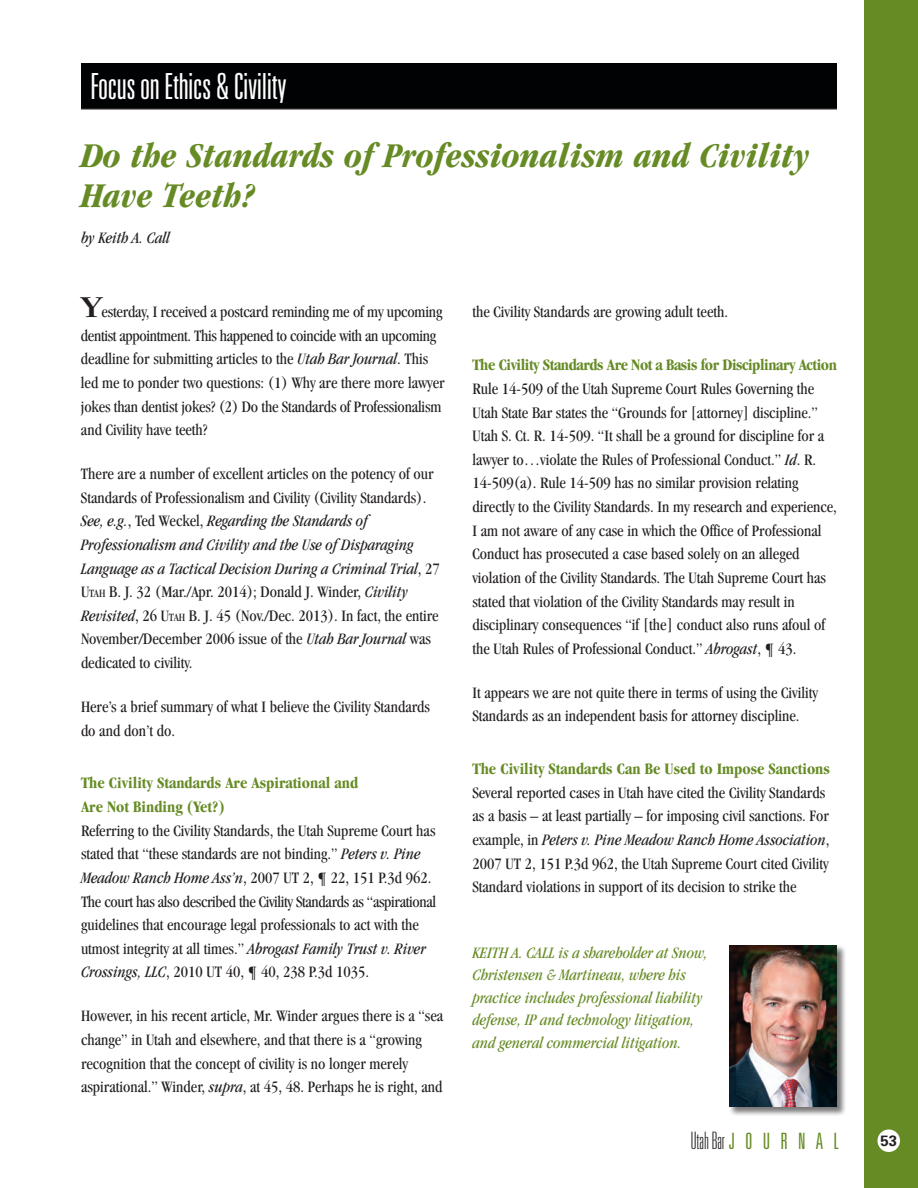
<style>
.page{position:relative;width:918px;height:1188px;background:#fff}
.page>*{position:absolute;margin:0;border:0;box-sizing:border-box;transform-origin:0 0}
.head{font:italic 700 condensed 36px/40.5px "Garamond";color:#668b25}
.section_heading{font:300 ultra-condensed 36px "Univers";letter-spacing:-.01em;color:#fff}
.body{font:100 ultra-condensed 24px "Univers";color:#231f20}
.body-2{font:condensed 16.5px/23.7px "Garamond";color:#231f20}
.bio{font:italic condensed 16.5px/22.5px "Garamond";color:#668b25}
.subhead{font:700 condensed 16.5px/23.7px "Garamond";color:#668b25}
.subhead-2{font:700 condensed 16.5px "Garamond";letter-spacing:-.025em;color:#668b25}
.author{font:italic condensed 16.5px "Garamond";color:#231f20}
.body-3{font:700 15px "Univers";color:#231f20}
.s1{font-size:31.5px}
.s2{font-style:italic}
.s3{font-style:inherit}
.s4{font-size:11.55px}
.s5{font-weight:300;font-size:22.5px;color:#668b25}
</style>
<div class="page">
<div style="left:864px;top:0;width:54px;height:1188px;background:#668b25"></div>
<div style="left:878px;top:1130px;width:22px;height:22px;background:#fff;border-radius:50%"></div>
<div style="left:81px;top:63px;width:756px;height:45px;background:#010203"></div>
<hr style="left:81px;top:108px;width:756px;height:2px;background:#231f20">
<div style="left:728px;top:944px;width:119px;height:173px;background:#231f20;opacity:.6"></div>
<img style="left:729px;top:945px;width:108px;height:162px">
<p class="section_heading" style="left:90px;top:68px;width:198px">Focus on Ethics &amp; Civility</p>
<p class="head" style="left:81px;top:134px;width:730px">Do the Standards of Professionalism and Civility<br>Have Teeth?</p>
<p class="author" style="left:81px;top:229px;width:90px">by Keith A. Call</p>
<p class="body-2" style="left:81px;top:300px;width:365px"><span class="s1">Y</span>esterday, I received a postcard reminding me of my upcoming dentist appointment. This happened to coincide with an upcoming deadline for submitting articles to the <span class="s2">Utah Bar Journal</span>. This led me to ponder two questions: (1) Why are there more lawyer jokes than dentist jokes? (2) Do the Standards of Professionalism and Civility have teeth?</p>
<p class="body-2" style="left:81px;top:462px;width:360px">There are a number of excellent articles on the potency of our Standards of Professionalism and Civility (Civility Standards).<br><span class="s2">See, e.g.</span>, Ted Weckel, <span class="s2">Regarding the Standards of Professionalism and Civility and the Use of Disparaging Language as a Tactical Decision During a Criminal Trial</span>, 27<br><span class="s3">U</span><span class="s4">tah</span> B. J. 32 (Mar./Apr. 2014); Donald J. Winder, <span class="s2">Civility Revisited</span>, 26 <span class="s3">U</span><span class="s4">tah</span> B. J. 45 (Nov./Dec. 2013). In fact, the entire November/December 2006 issue of the <span class="s2">Utah Bar Journal</span> was dedicated to civility.</p>
<p class="body-2" style="left:81px;top:695px;width:351px">Here’s a brief summary of what I believe the Civility Standards do and don’t do.</p>
<p class="subhead" style="left:81px;top:771px;width:279px">The Civility Standards Are Aspirational and<br>Are Not Binding (Yet?)</p>
<p class="body-2" style="left:81px;top:818px;width:357px">Referring to the Civility Standards, the Utah Supreme Court has stated that “these standards are not binding.” <span class="s2">Peters v. Pine Meadow Ranch Home Ass’n</span>, 2007 UT 2, ¶ 22, 151 P.3d 962.<br>The court has also described the Civility Standards as “aspirational guidelines that encourage legal professionals to act with the utmost integrity at all times.” <span class="s2">Abrogast Family Trust v. River Crossings, LLC</span>, 2010 UT 40, ¶ 40, 238 P.3d 1035.</p>
<p class="body-2" style="left:81px;top:1004px;width:364px">However, in his recent article, Mr. Winder argues there is a “sea change” in Utah and elsewhere, and that there is a “growing recognition that the concept of civility is no longer merely aspirational.” Winder, <span class="s2">supra</span>, at 45, 48. Perhaps he is right, and</p>
<p class="body-2" style="left:472px;top:300px;width:257px">the Civility Standards are growing adult teeth.</p>
<p class="subhead-2" style="left:472px;top:356px;width:366px">The Civility Standards Are Not a Basis for Disciplinary Action</p>
<p class="body-2" style="left:472px;top:377px;width:366px">Rule 14-509 of the Utah Supreme Court Rules Governing the Utah State Bar states the “Grounds for [attorney] discipline.” Utah S. Ct. R. 14-509. “It shall be a ground for discipline for a lawyer to…violate the Rules of Professional Conduct.” <span class="s2">Id</span>. R.<br>14-509(a). Rule 14-509 has no similar provision relating directly to the Civility Standards. In my research and experience, I am not aware of any case in which the Office of Professional Conduct has prosecuted a case based solely on an alleged violation of the Civility Standards. The Utah Supreme Court has stated that violation of the Civility Standards may result in disciplinary consequences “if [the] conduct also runs afoul of the Utah Rules of Professional Conduct.” <span class="s2">Abrogast</span>, ¶ 43.</p>
<p class="body-2" style="left:472px;top:680px;width:347px">It appears we are not quite there in terms of using the Civility<br>Standards as an independent basis for attorney discipline.</p>
<p class="subhead" style="left:472px;top:757px;width:359px">The Civility Standards Can Be Used to Impose Sanctions</p>
<p class="body-2" style="left:472px;top:781px;width:359px">Several reported cases in Utah have cited the Civility Standards as a basis – at least partially – for imposing civil sanctions. For example, in <span class="s2">Peters v. Pine Meadow Ranch Home Association</span>, 2007 UT 2, 151 P.3d 962, the Utah Supreme Court cited Civility Standard violations in support of its decision to strike the</p>
<p class="bio" style="left:472px;top:941px;width:237px">KEITH A. CALL is a shareholder at Snow, Christensen &amp; Martineau, where his practice includes professional liability defense, IP and technology litigation, and general commercial litigation.</p>
<p class="body" style="left:691px;top:1128px;width:150px">Utah Bar<span class="s5">JOURNAL</span></p>
<p class="body-3" style="left:880px;top:1131px;width:18px">53</p>
</div>
